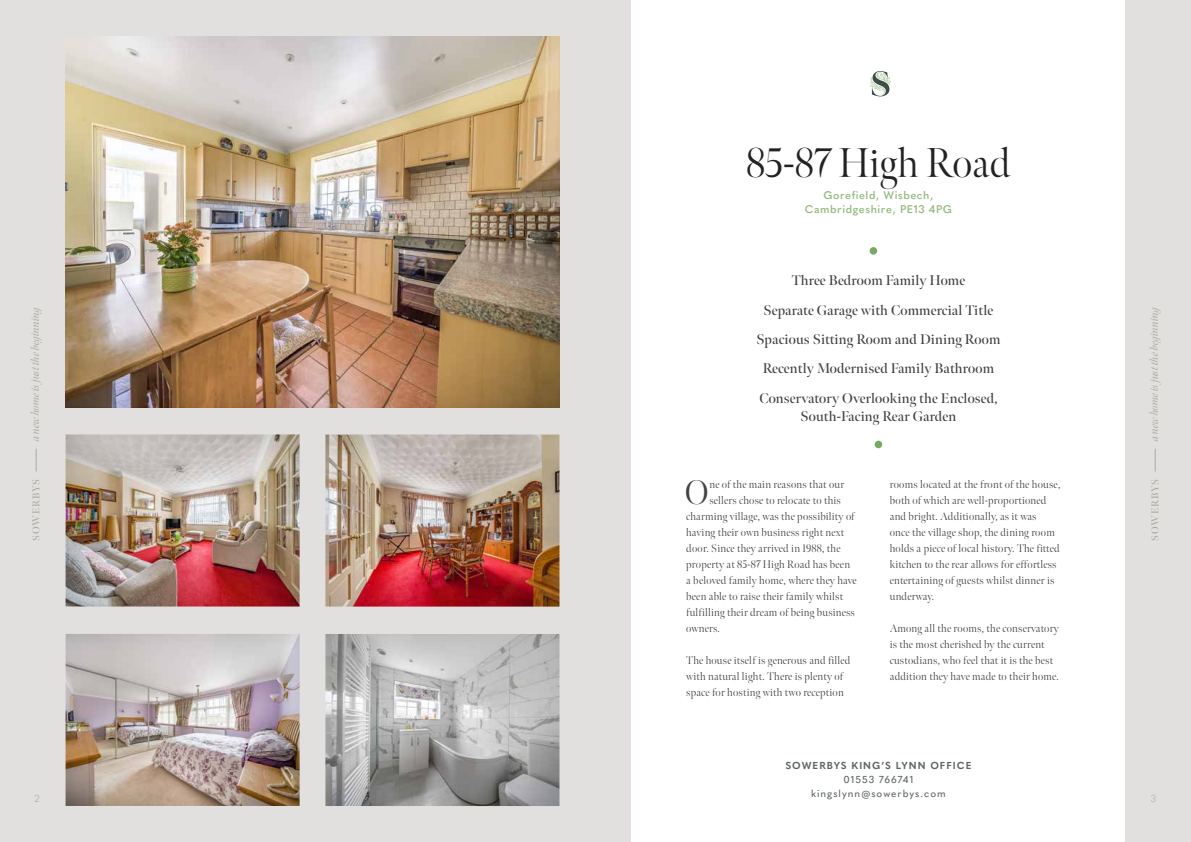
<style>
.page{position:relative;width:1191px;height:842px;background:#fff}
.page>*{position:absolute;margin:0;border:0;box-sizing:border-box;transform-origin:0 0}
.t1{font:300 41.5px "Meno Banner";color:#222223}
.t2{font:300 34px "Meno Banner";color:#434141}
.t3{font:600 14px/29.3px "Meno Banner";letter-spacing:.01em;color:#434141;text-align:center}
.t4{font:300 11px/16px "Meno Banner";letter-spacing:.02em;color:#434141}
.t5{font:italic 11px "Meno Banner";letter-spacing:-.01em;color:#ada8a0}
.t6{font:600 11px/14px "Quasimoda";letter-spacing:.05em;color:#96ba81;text-align:center}
.t7{font:500 10px/14px "Quasimoda";letter-spacing:.1em;color:#5e6662;text-align:center}
.t8{font:700 10px "Quasimoda";letter-spacing:.1em;color:#5e6662}
.t9{font:600 10px "Meno Banner";letter-spacing:.08em;color:#ada8a0}
.t10{font:300 10px "Quasimoda";color:#ada8a0}
</style>
<div class="page">
<div style="left:0;top:0;width:595px;height:842px;background:#e2e0df"></div>
<div style="left:595px;top:0;width:596px;height:842px;background:#e2e0df"></div>
<svg style="left:36px;top:449px;width:1px;height:22px"></svg>
<svg style="left:1155px;top:449px;width:1px;height:22px"></svg>
<div style="left:631px;top:0;width:494px;height:842px;background:#fff"></div>
<svg style="left:870px;top:71px;width:21px;height:25px"></svg>
<div style="left:869px;top:247px;width:8px;height:8px;background:#76aa62;border-radius:50%"></div>
<div style="left:874px;top:441px;width:8px;height:7px;background:#76aa62;border-radius:50%"></div>
<img style="left:66px;top:36px;width:493px;height:371px">
<img style="left:325px;top:434px;width:234px;height:173px">
<img style="left:325px;top:634px;width:234px;height:172px">
<img style="left:66px;top:434px;width:234px;height:172px">
<img style="left:66px;top:634px;width:234px;height:172px">
<h1 class="t1" style="left:746px;top:138px;width:266px">85-87 High Road</h1>
<p class="t6" style="left:805px;top:187px;width:149px">Gorefield, Wisbech,<br>Cambridgeshire, PE13 4PG</p>
<p class="t3" style="left:756px;top:266px;width:245px">Three Bedroom Family Home<br>Separate Garage with Commercial Title Spacious Sitting Room and Dining Room Recently Modernised Family Bathroom Conservatory Overlooking the Enclosed,</p>
<p class="t3" style="left:800px;top:401px;width:157px">South-Facing Rear Garden</p>
<p class="t5" style="left:29px;top:441px;width:138px;rotate:-90deg">a new home is just the beginning</p>
<p class="t5" style="left:1147px;top:441px;width:138px;rotate:-90deg">a new home is just the beginning</p>
<p class="t9" style="left:30px;top:541px;width:63px;rotate:-90deg">SOWERBYS</p>
<p class="t9" style="left:1149px;top:541px;width:63px;rotate:-90deg">SOWERBYS</p>
<h2 class="t2" style="left:685px;top:472px;width:25px">O</h2>
<p class="t4" style="left:709px;top:477px;width:136px">ne of the main reasons that our</p>
<p class="t4" style="left:889px;top:477px;width:172px">rooms located at the front of the house, both of which are well-proportioned and bright. Additionally, as it was<br>once the village shop, the dining room holds a piece of local history. The fitted kitchen to the rear allows for effortless entertaining of guests whilst dinner is underway.</p>
<p class="t4" style="left:889px;top:621px;width:171px">Among all the rooms, the conservatory is the most cherished by the current custodians, who feel that it is the best addition they have made to their home.</p>
<p class="t4" style="left:709px;top:493px;width:133px">sellers chose to relocate to this</p>
<p class="t4" style="left:686px;top:509px;width:170px">charming village, was the possibility of</p>
<p class="t4" style="left:686px;top:525px;width:159px">having their own business right next</p>
<p class="t4" style="left:686px;top:541px;width:156px">door. Since they arrived in 1988, the</p>
<p class="t4" style="left:686px;top:557px;width:165px">property at 85-87 High Road has been</p>
<p class="t4" style="left:686px;top:573px;width:172px">a beloved family home, where they have</p>
<p class="t4" style="left:686px;top:589px;width:158px">been able to raise their family whilst</p>
<p class="t4" style="left:686px;top:605px;width:170px">fulfilling their dream of being business</p>
<p class="t4" style="left:686px;top:621px;width:35px">owners.</p>
<p class="t4" style="left:686px;top:653px;width:166px">The house itself is generous and filled with natural light. There is plenty of space for hosting with two reception</p>
<p class="t8" style="left:785px;top:758px;width:187px">SOWERBYS KING’S LYNN OFFICE</p>
<p class="t7" style="left:811px;top:772px;width:136px">01553 766741 kingslynn@sowerbys.com</p>
<p class="t10" style="left:35px;top:791px;width:7px">2</p>
<p class="t10" style="left:1150px;top:791px;width:7px">3</p>
</div>
